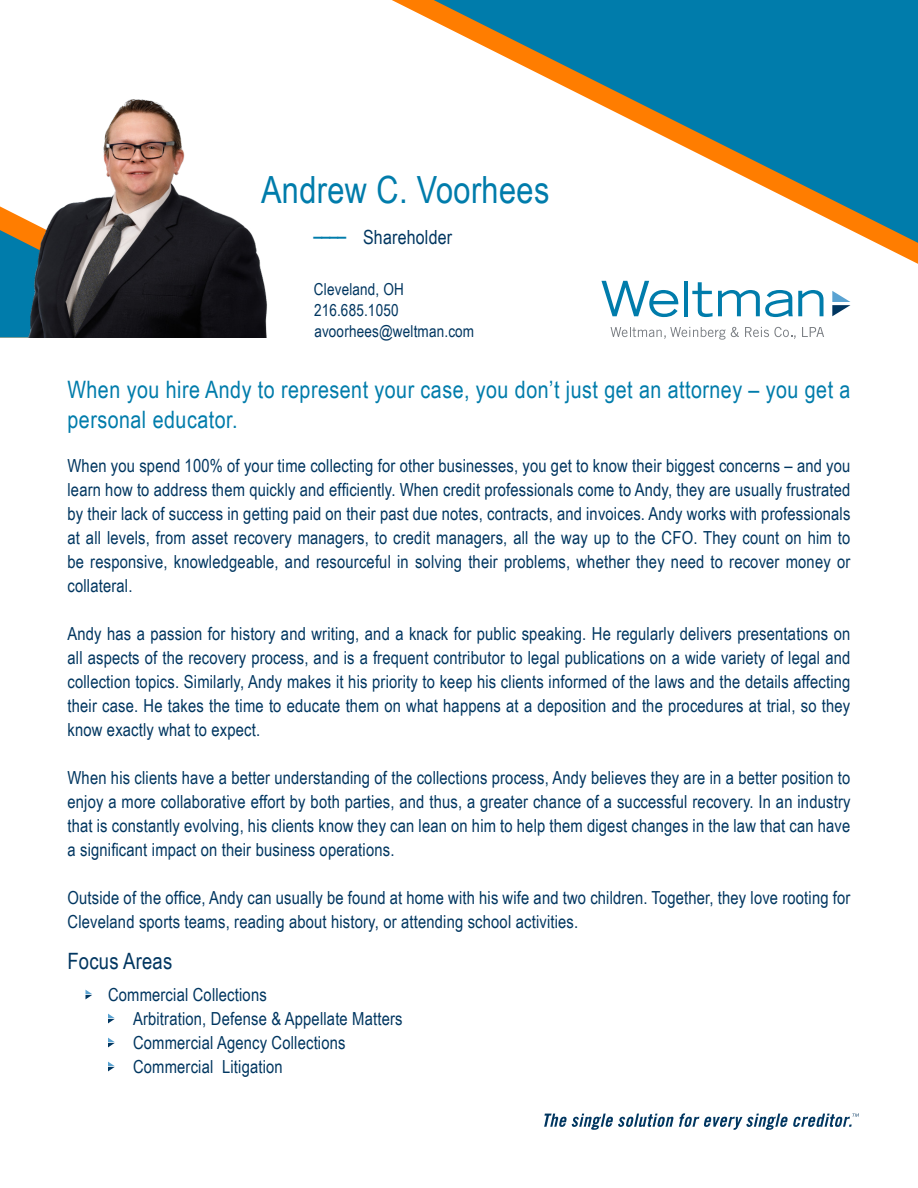
<style>
.page{position:relative;width:918px;height:1188px;background:#fff}
.page>*{position:absolute;margin:0;border:0;box-sizing:border-box;transform-origin:0 0}
.t1{font:37.5px "Arial Narrow";letter-spacing:.01em;color:#007cab}
.t2{font:24px/30px "Arial Narrow";letter-spacing:.02em;color:#007cab}
.t3{font:22.5px "Arial Narrow";letter-spacing:.01em;color:#003660}
.t4{font:19.5px "Arial Narrow";letter-spacing:.01em;color:#003660}
.t5{font:18px/24px "Arial Narrow";letter-spacing:.01em;color:#003660;text-align:justify}
.t6{font:16.5px/21px "Arial Narrow";letter-spacing:.01em;color:#003660}
.s1{font-size:24.3px;color:#007cab}
</style>
<div class="page">
<svg style="left:392px;top:0;width:526px;height:264px"></svg>
<svg style="left:434px;top:0;width:484px;height:243px"></svg>
<svg style="left:0;top:206px;width:26px;height:131px"></svg>
<img style="left:26px;top:99px;width:241px;height:238px">
<svg style="left:86px;top:990px;width:6px;height:9px"></svg>
<svg style="left:108px;top:1014px;width:7px;height:9px"></svg>
<svg style="left:108px;top:1038px;width:7px;height:9px"></svg>
<svg style="left:108px;top:1062px;width:7px;height:9px"></svg>
<svg style="left:601px;top:281px;width:78px;height:36px"></svg>
<hr style="left:684px;top:281px;width:4px;height:35px;background:#007cab">
<svg style="left:692px;top:282px;width:132px;height:35px"></svg>
<svg style="left:611px;top:327px;width:128px;height:13px"></svg>
<svg style="left:745px;top:327px;width:51px;height:12px"></svg>
<svg style="left:802px;top:327px;width:22px;height:10px"></svg>
<svg style="left:832px;top:291px;width:18px;height:25px"></svg>
<svg style="left:544px;top:1113px;width:315px;height:17px"></svg>
<h1 class="t1" style="left:261px;top:162px;width:290px">Andrew C. Voorhees</h1>
<p class="t4" style="left:314px;top:223px;width:140px"><span class="s1">––––</span> Shareholder</p>
<p class="t6" style="left:314px;top:278px;width:162px">Cleveland, OH<br>216.685.1050 avoorhees@weltman.com</p>
<h2 class="t2" style="left:68px;top:374px;width:785px">When you hire Andy to represent your case, you don’t just get an attorney – you get a personal educator.</h2>
<p class="t5" style="left:68px;top:453px;width:784px">When you spend 100% of your time collecting for other businesses, you get to know their biggest concerns – and you learn how to address them quickly and efficiently. When credit professionals come to Andy, they are usually frustrated by their lack of success in getting paid on their past due notes, contracts, and invoices. Andy works with professionals at all levels, from asset recovery managers, to credit managers, all the way up to the CFO. They count on him to be responsive, knowledgeable, and resourceful in solving their problems, whether they need to recover money or collateral.</p>
<p class="t5" style="left:68px;top:621px;width:784px">Andy has a passion for history and writing, and a knack for public speaking. He regularly delivers presentations on all aspects of the recovery process, and is a frequent contributor to legal publications on a wide variety of legal and collection topics. Similarly, Andy makes it his priority to keep his clients informed of the laws and the details affecting their case. He takes the time to educate them on what happens at a deposition and the procedures at trial, so they know exactly what to expect.</p>
<p class="t5" style="left:68px;top:765px;width:784px">When his clients have a better understanding of the collections process, Andy believes they are in a better position to enjoy a more collaborative effort by both parties, and thus, a greater chance of a successful recovery. In an industry that is constantly evolving, his clients know they can lean on him to help them digest changes in the law that can have a significant impact on their business operations.</p>
<p class="t5" style="left:68px;top:885px;width:784px">Outside of the office, Andy can usually be found at home with his wife and two children. Together, they love rooting for<br>Cleveland sports teams, reading about history, or attending school activities.</p>
<p class="t3" style="left:68px;top:945px;width:106px">Focus Areas</p>
<p class="t5" style="left:133px;top:982px;width:271px;text-align:left;text-indent:-25px">Commercial Collections<br>Arbitration, Defense &amp; Appellate Matters<br>Commercial Agency Collections<br>Commercial Litigation</p>
</div>
